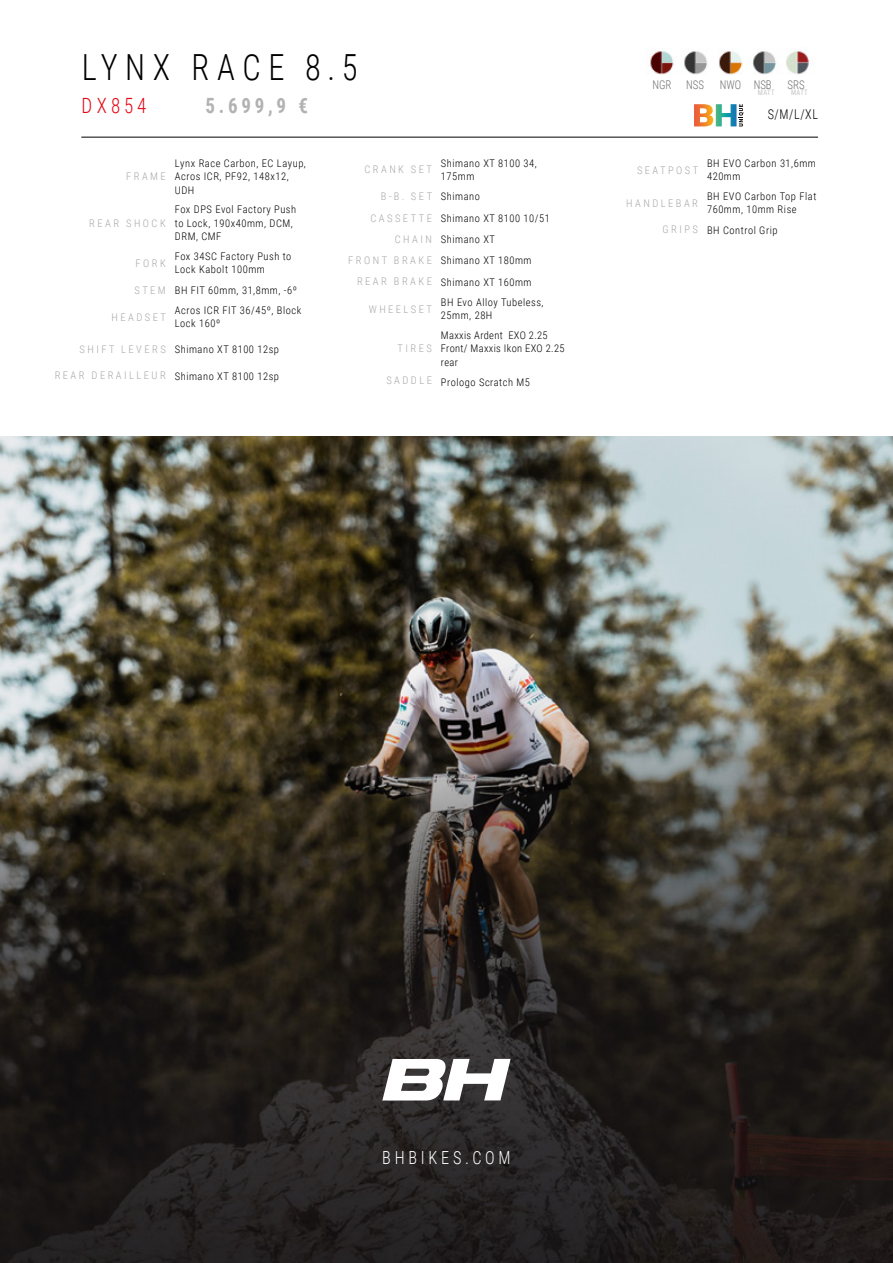
<style>
.page{position:relative;width:893px;height:1263px;background:#fff}
.page>*{position:absolute;margin:0;border:0;box-sizing:border-box;transform-origin:0 0}
.t1{font:300 36px "Roboto Condensed";letter-spacing:.235em;color:#000;scale:.9 1}
.t2{font:700 21px "Roboto Condensed";color:#b3b2b2;scale:.9 1}
.t3{font:300 21px "Roboto Condensed";letter-spacing:.21em;color:#e30613;scale:.9 1}
.t4{font:300 18px "Roboto Condensed";letter-spacing:.235em;color:#fff;scale:.9 1}
.t5{font:300 13.5px "Roboto Condensed";color:#000;scale:.9 1}
.t6{font:300 12px "Roboto Condensed";color:#706f6f;scale:.9 1}
.t7{font:300 10.5px/13.5px "Roboto Condensed";letter-spacing:.05em;color:#000}
.t8{font:300 10.5px/21.3px "Roboto Condensed";letter-spacing:.235em;color:#a8a8a7;text-align:right}
.t9{font:300 10.5px/19.5px "Roboto Condensed";letter-spacing:.03em;color:#000}
.t10{font:7.5px "Roboto Condensed";letter-spacing:.05em;color:#c6c6c6;scale:.9 1}
</style>
<div class="page">
<hr style="left:81px;top:137px;width:737px;height:1px;background:#000">
<svg style="left:694px;top:104px;width:50px;height:22px"></svg>
<img style="left:650px;top:51px;width:159px;height:24px">
<img style="left:0;top:437px;width:893px;height:826px">
<svg style="left:382px;top:1059px;width:129px;height:41px"></svg>
<h1 class="t1" style="left:82px;top:43px;width:308px">LYNX RACE 8.5</h1>
<h2 class="t3" style="left:82px;top:91px;width:73px">DX854</h2>
<h2 class="t2" style="left:205px;top:91px;width:115px">5.699,9 €</h2>
<p class="t8" style="left:126px;top:166px;width:41px">FRAME</p>
<p class="t8" style="left:89px;top:212px;width:78px">REAR SHOCK</p>
<p class="t8" style="left:136px;top:252px;width:32px">FORK</p>
<p class="t8" style="left:134px;top:279px;width:33px">STEM</p>
<p class="t8" style="left:112px;top:306px;width:56px">HEADSET</p>
<p class="t8" style="left:80px;top:338px;width:88px">SHIFT LEVERS</p>
<p class="t8" style="left:55px;top:364px;width:113px">REAR DERAILLEUR</p>
<p class="t7" style="left:175px;top:156px;width:133px">Lynx Race Carbon, EC Layup,<br>Acros ICR, PF92, 148x12,<br>UDH</p>
<p class="t7" style="left:175px;top:202px;width:123px">Fox DPS Evol Factory Push to Lock, 190x40mm, DCM,<br>DRM, CMF</p>
<p class="t7" style="left:175px;top:249px;width:118px">Fox 34SC Factory Push to<br>Lock Kabolt 100mm</p>
<p class="t7" style="left:175px;top:279px;width:128px;line-height:20.4px">BH FIT 60mm, 31,8mm, -6º<br>Acros ICR FIT 36/45º, Block</p>
<p class="t7" style="left:175px;top:317px;width:47px">Lock 160º</p>
<p class="t7" style="left:175px;top:342px;width:106px">Shimano XT 8100 12sp</p>
<p class="t7" style="left:175px;top:369px;width:106px">Shimano XT 8100 12sp</p>
<p class="t8" style="left:364px;top:159px;width:69px">CRANK SET</p>
<p class="t8" style="left:348px;top:186px;width:85px">B-B. SET<br>CASSETTE<br>CHAIN<br>FRONT BRAKE<br>REAR BRAKE</p>
<p class="t8" style="left:369px;top:298px;width:65px">WHEELSET</p>
<p class="t8" style="left:398px;top:337px;width:36px">TIRES</p>
<p class="t8" style="left:386px;top:369px;width:47px">SADDLE</p>
<p class="t7" style="left:441px;top:156px;width:97px">Shimano XT 8100 34,<br>175mm</p>
<p class="t7" style="left:441px;top:186px;width:110px;line-height:21.1px">Shimano<br>Shimano XT 8100 10/51<br>Shimano XT<br>Shimano XT 180mm<br>Shimano XT 160mm<br>BH Evo Alloy Tubeless,</p>
<p class="t9" style="left:441px;top:306px;width:108px">25mm, 28H<br>Maxxis Ardent EXO 2.25</p>
<p class="t9" style="left:441px;top:342px;width:125px;line-height:13.5px">Front/ Maxxis Ikon EXO 2.25 rear</p>
<p class="t7" style="left:441px;top:375px;width:91px">Prologo Scratch M5</p>
<p class="t6" style="left:652px;top:76px;width:59px">NGR NSS</p>
<p class="t6" style="left:720px;top:76px;width:59px">NWO NSB</p>
<p class="t6" style="left:787px;top:76px;width:21px">SRS</p>
<p class="t10" style="left:758px;top:87px;width:20px">MATT</p>
<p class="t10" style="left:791px;top:87px;width:20px">MATT</p>
<p class="t5" style="left:768px;top:105px;width:57px">S/M/L/XL</p>
<p class="t8" style="left:637px;top:159px;width:63px">SEATPOST</p>
<p class="t8" style="left:626px;top:192px;width:73px">HANDLEBAR</p>
<p class="t8" style="left:662px;top:218px;width:37px">GRIPS</p>
<p class="t7" style="left:707px;top:156px;width:110px">BH EVO Carbon 31,6mm<br>420mm</p>
<p class="t7" style="left:707px;top:189px;width:111px">BH EVO Carbon Top Flat<br>760mm, 10mm Rise</p>
<p class="t7" style="left:707px;top:223px;width:72px">BH Control Grip</p>
<h3 class="t4" style="left:382px;top:1145px;width:144px">BHBIKES.COM</h3>
</div>
